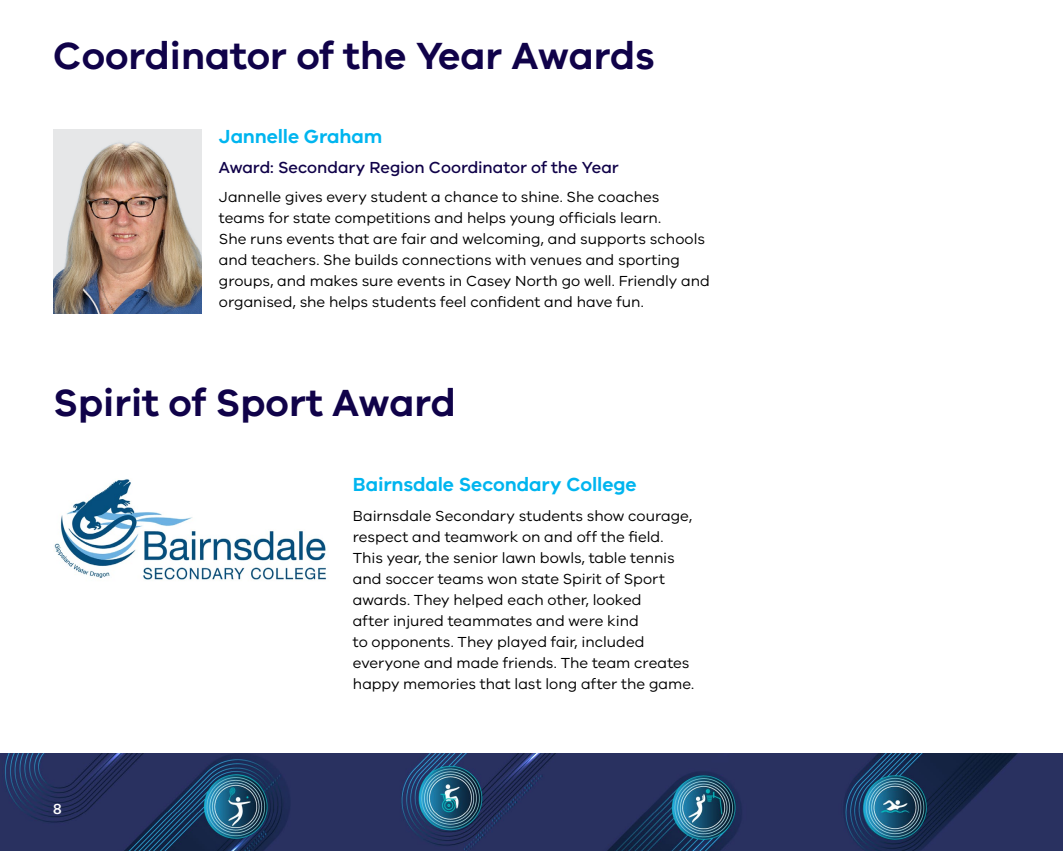
<style>
.page{position:relative;width:1063px;height:851px;background:#fff}
.page>*{position:absolute;margin:0;border:0;box-sizing:border-box;transform-origin:0 0}
.H1_navy{font:600 39px "VIC";color:#100249}
.Name_heading{font:600 19.5px "VIC";letter-spacing:-.005em;color:#00b5ef}
.Award_heading{font:500 16.5px "VIC";letter-spacing:-.005em;color:#100249}
.Award_heading-2{font:15px/21px "VIC";color:#000}
.t1{font:500 15px "VIC";color:#fff}
</style>
<div class="page">
<img style="left:0;top:753px;width:1063px;height:97px">
<div style="left:53px;top:129px;width:149px;height:184px;background:#e6e7e8"></div>
<img style="left:53px;top:141px;width:149px;height:172px">
<img style="left:54px;top:479px;width:273px;height:101px">
<p class="H1_navy" style="left:53px;top:32px;width:603px">Coordinator of the Year Awards</p>
<p class="Name_heading" style="left:219px;top:125px;width:165px">Jannelle Graham</p>
<p class="Award_heading" style="left:219px;top:157px;width:401px">Award: Secondary Region Coordinator of the Year</p>
<p class="Award_heading-2" style="left:219px;top:186px;width:492px">Jannelle gives every student a chance to shine. She coaches<br>teams for state competitions and helps young officials learn.<br>She runs events that are fair and welcoming, and supports schools and teachers. She builds connections with venues and sporting groups, and makes sure events in Casey North go well. Friendly and organised, she helps students feel confident and have fun.</p>
<p class="H1_navy" style="left:53px;top:379px;width:404px">Spirit of Sport Award</p>
<p class="t1" style="left:53px;top:799px;width:10px">8</p>
<p class="Name_heading" style="left:353px;top:472px;width:285px">Bairnsdale Secondary College</p>
<p class="Award_heading-2" style="left:353px;top:504px;width:343px">Bairnsdale Secondary students show courage, respect and teamwork on and off the field.<br>This year, the senior lawn bowls, table tennis and soccer teams won state Spirit of Sport awards. They helped each other, looked<br>after injured teammates and were kind<br>to opponents. They played fair, included everyone and made friends. The team creates happy memories that last long after the game.</p>
</div>
